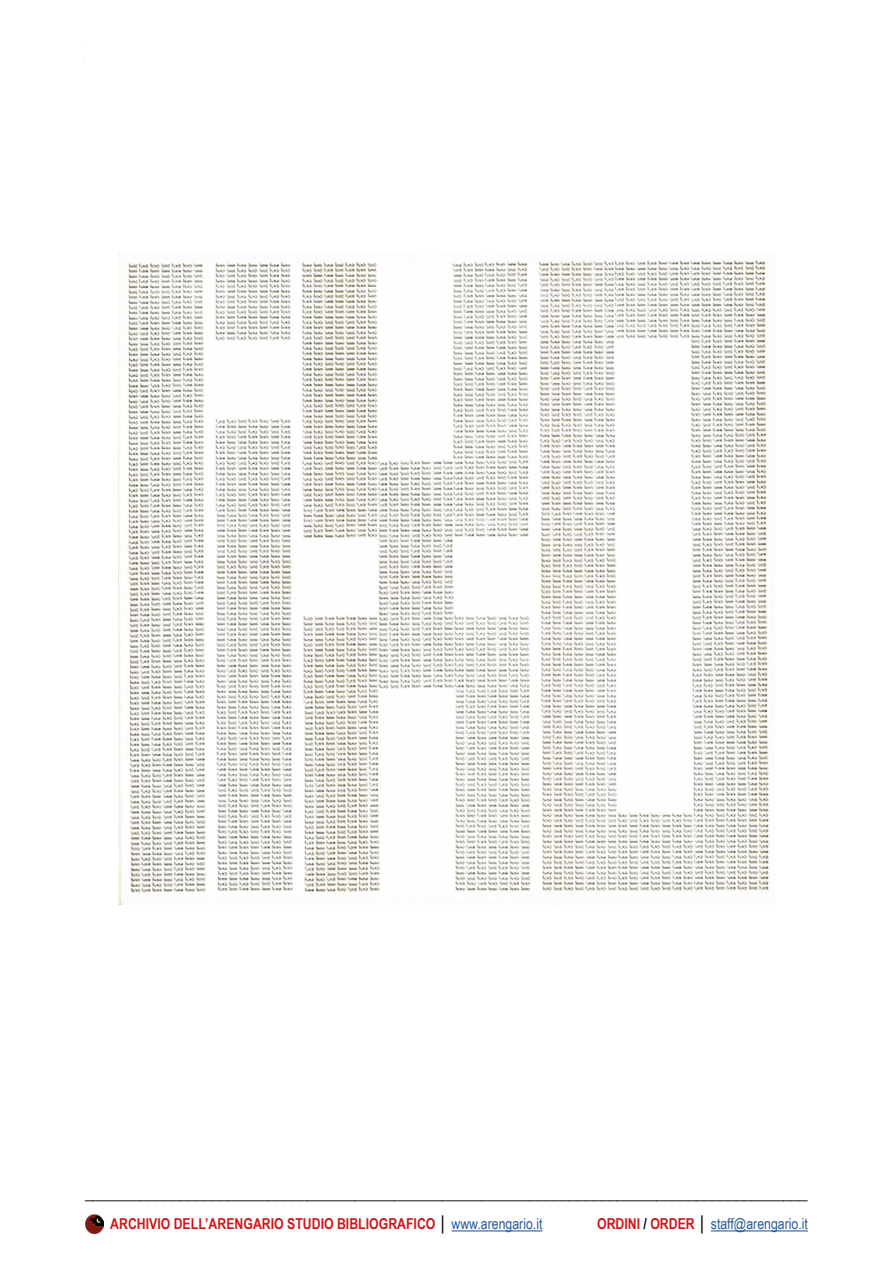
<style>
.page{position:relative;width:893px;height:1263px;background:#fff}
.page>*{position:absolute;margin:0;border:0;box-sizing:border-box;transform-origin:0 0}
.t1{font:18px "Arial Narrow";color:#000}
.t2{font:700 15px "Arial Narrow";color:#cd171a}
.t3{font:15px "Arial Narrow";color:#275b9b}
.s1{color:#000}
.s2{font-weight:400;color:#275b9b}
.s3{font-weight:700;color:#cd171a}
.s4{font-weight:700;color:#000}
</style>
<div class="page">
<hr style="left:452px;top:1230px;width:90px;height:1px;background:#275b9b">
<hr style="left:711px;top:1230px;width:97px;height:1px;background:#275b9b">
<img style="left:85px;top:1215px;width:19px;height:18px">
<img style="left:119px;top:259px;width:655px;height:646px">
<p class="t1" style="left:85px;top:1180px;width:724px">___________________________________________________________________________________________</p>
<p class="t2" style="left:110px;top:1213px;width:434px">ARCHIVIO DELL’ARENGARIO STUDIO BIBLIOGRAFICO <span class="s1">│</span> <span class="s2">www.arengario.it</span></p>
<p class="t3" style="left:597px;top:1213px;width:212px"><span class="s3">ORDINI</span> <span class="s4">/</span> <span class="s3">ORDER</span> <span class="s4">│</span> staff@arengario.it</p>
</div>
